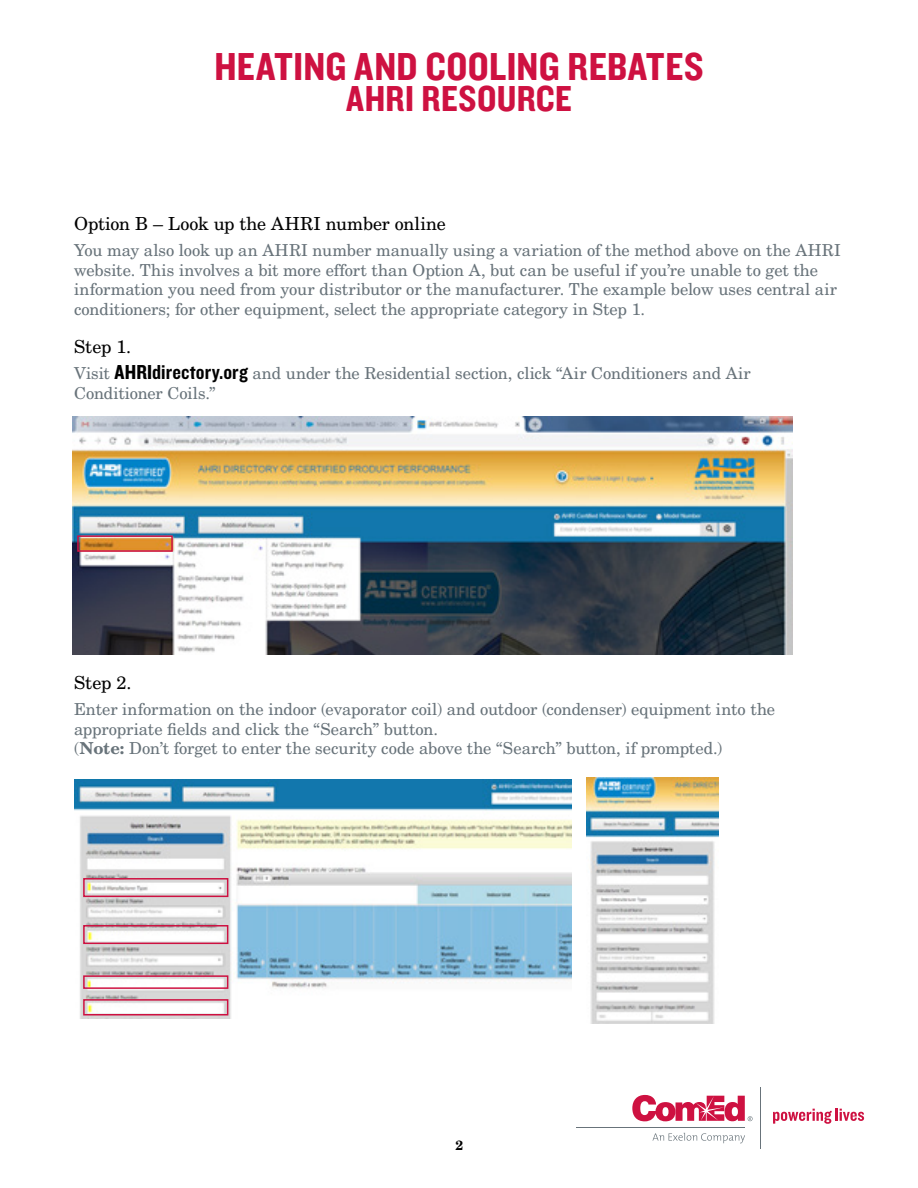
<style>
.page{position:relative;width:918px;height:1188px;background:#fff}
.page>*{position:absolute;margin:0;border:0;box-sizing:border-box;transform-origin:0 0}
.t1{font:40.5px "Knockout 50 Welterweight";letter-spacing:.005em;color:#ce1141}
.t2{font:37.5px "Knockout 50 Welterweight";letter-spacing:.01em;color:#ce1141}
.t3{font:18px "New Century Schlbk LT Std";letter-spacing:-.005em;color:#000}
.ADA_BODY{font:16.5px/19.5px "New Century Schlbk LT Std";letter-spacing:-.005em;color:#68737a}
.t4{font:700 13.5px "New Century Schlbk LT Std";color:#000}
.s1{font-family:"Knockout 50 Welterweight";font-size:21px;color:#000}
.s2{font-weight:700}
</style>
<div class="page">
<img style="left:72px;top:416px;width:720px;height:238px">
<img style="left:74px;top:779px;width:497px;height:240px">
<img style="left:586px;top:777px;width:132px;height:247px">
<div style="left:83px;top:878px;width:145px;height:19px;border:2px solid #ce1141"></div>
<div style="left:83px;top:925px;width:145px;height:19px;border:2px solid #ce1141"></div>
<div style="left:83px;top:975px;width:145px;height:14px;border:2px solid #ce1141"></div>
<div style="left:83px;top:999px;width:145px;height:17px;border:2px solid #ce1141"></div>
<div style="left:77px;top:535px;width:96px;height:17px;border:2px solid #ce1141"></div>
<svg style="left:652px;top:1133px;width:93px;height:10px"></svg>
<hr style="left:576px;top:1127px;width:169px;height:1px;background:#68737a">
<hr style="left:760px;top:1087px;width:1px;height:62px;background:#68737a">
<svg style="left:632px;top:1095px;width:121px;height:26px"></svg>
<svg style="left:773px;top:1108px;width:91px;height:16px"></svg>
<p class="t1" style="left:214px;top:40px;width:491px">HEATING AND COOLING REBATES</p>
<p class="t2" style="left:346px;top:74px;width:227px">AHRI RESOURCE</p>
<h1 class="t3" style="left:74px;top:212px;width:373px">Option B – Look up the AHRI number online</h1>
<p class="ADA_BODY" style="left:74px;top:240px;width:768px">You may also look up an AHRI number manually using a variation of the method above on the AHRI website. This involves a bit more effort than Option A, but can be useful if you’re unable to get the information you need from your distributor or the manufacturer. The example below uses central air conditioners; for other equipment, select the appropriate category in Step 1.</p>
<h1 class="t3" style="left:74px;top:335px;width:58px">Step 1.</h1>
<p class="ADA_BODY" style="left:74px;top:363px;width:678px">Visit <span class="s1">AHRIdirectory.org</span> and under the Residential section, click “Air Conditioners and Air<br>Conditioner Coils.”</p>
<h1 class="t3" style="left:74px;top:671px;width:59px">Step 2.</h1>
<p class="ADA_BODY" style="left:74px;top:699px;width:702px">Enter information on the indoor (evaporator coil) and outdoor (condenser) equipment into the appropriate fields and click the “Search” button.<br>(<span class="s2">Note:</span> Don’t forget to enter the security code above the “Search” button, if prompted.)</p>
<p class="t4" style="left:456px;top:1137px;width:9px">2</p>
</div>
